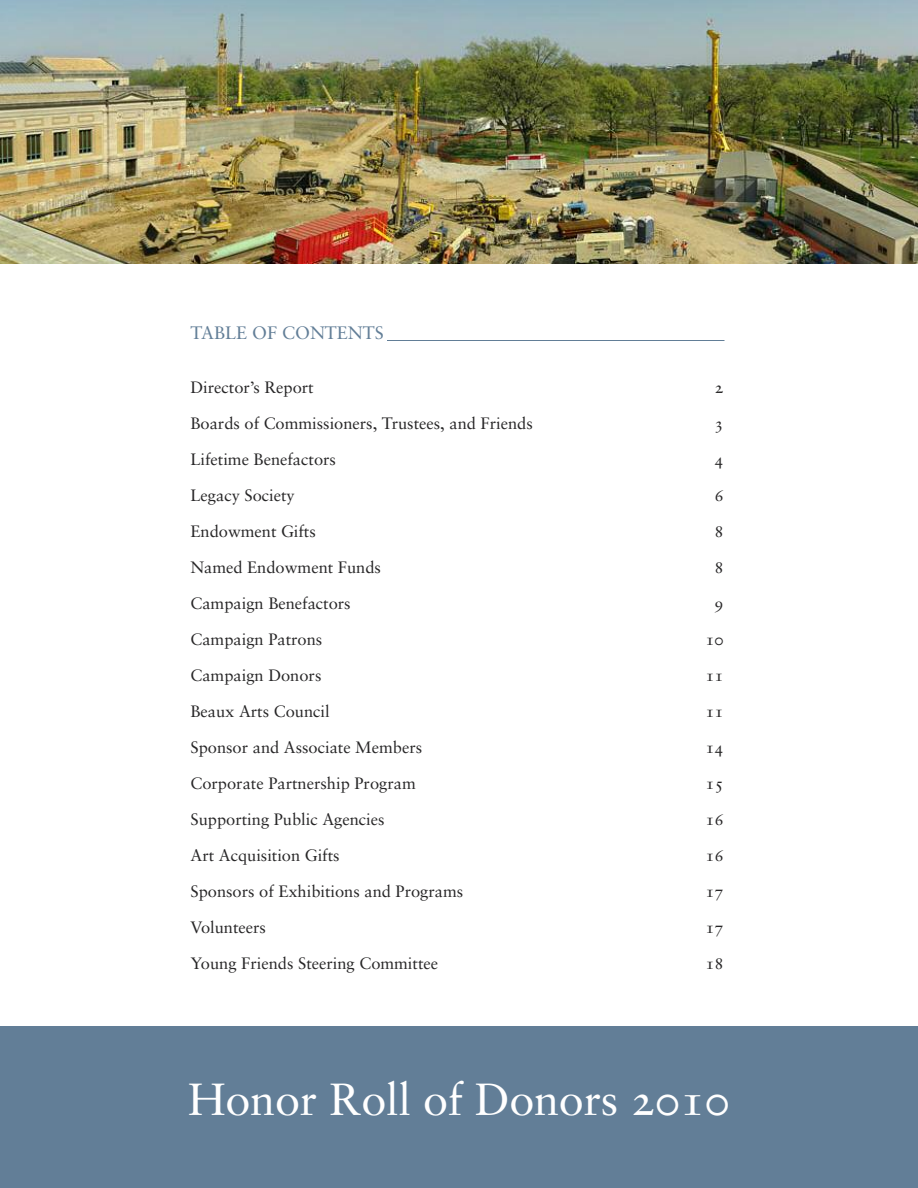
<style>
.page{position:relative;width:918px;height:1188px;background:#fff}
.page>*{position:absolute;margin:0;border:0;box-sizing:border-box;transform-origin:0 0}
.t1{font:45px "Sabon Roman Os F";letter-spacing:-.005em;color:#fff}
.t2{font:18px "Sabon Roman Os F";color:#627e97}
.t3{font:16.5px "Sabon Roman Os F";color:#272627}
</style>
<div class="page">
<div style="left:0;top:1026px;width:918px;height:162px;background:#627e97"></div>
<hr style="left:387px;top:340px;width:337px;height:1px;background:#627e97">
<img style="left:0;top:0;width:918px;height:263px">
<p class="t2" style="left:190px;top:326px;width:195px">TABLE OF CONTENTS</p>
<p class="t3" style="left:190px;top:380px;width:125px">Director’s Report</p>
<p class="t3" style="left:715px;top:380px;width:11px">2</p>
<p class="t3" style="left:190px;top:416px;width:344px">Boards of Commissioners, Trustees, and Friends</p>
<p class="t3" style="left:715px;top:416px;width:11px">3</p>
<p class="t3" style="left:190px;top:452px;width:147px">Lifetime Benefactors</p>
<p class="t3" style="left:715px;top:452px;width:11px">4</p>
<p class="t3" style="left:191px;top:488px;width:106px">Legacy Society</p>
<p class="t3" style="left:715px;top:488px;width:11px">6</p>
<p class="t3" style="left:191px;top:524px;width:127px">Endowment Gifts</p>
<p class="t3" style="left:715px;top:524px;width:11px">8</p>
<p class="t3" style="left:191px;top:560px;width:192px">Named Endowment Funds</p>
<p class="t3" style="left:715px;top:560px;width:11px">8</p>
<p class="t3" style="left:191px;top:596px;width:162px">Campaign Benefactors</p>
<p class="t3" style="left:715px;top:596px;width:11px">9</p>
<p class="t3" style="left:191px;top:632px;width:133px">Campaign Patrons</p>
<p class="t3" style="left:705px;top:632px;width:20px">10</p>
<p class="t3" style="left:191px;top:668px;width:132px">Campaign Donors</p>
<p class="t3" style="left:705px;top:668px;width:20px">11</p>
<p class="t3" style="left:191px;top:704px;width:141px">Beaux Arts Council</p>
<p class="t3" style="left:705px;top:704px;width:20px">11</p>
<p class="t3" style="left:191px;top:740px;width:233px">Sponsor and Associate Members</p>
<p class="t3" style="left:705px;top:740px;width:20px">14</p>
<p class="t3" style="left:191px;top:776px;width:227px">Corporate Partnership Program</p>
<p class="t3" style="left:705px;top:776px;width:20px">15</p>
<p class="t3" style="left:191px;top:812px;width:196px">Supporting Public Agencies</p>
<p class="t3" style="left:705px;top:812px;width:20px">16</p>
<p class="t3" style="left:191px;top:848px;width:151px">Art Acquisition Gifts</p>
<p class="t3" style="left:705px;top:848px;width:20px">16</p>
<p class="t3" style="left:191px;top:884px;width:274px">Sponsors of Exhibitions and Programs</p>
<p class="t3" style="left:705px;top:884px;width:20px">17</p>
<p class="t3" style="left:191px;top:920px;width:77px">Volunteers</p>
<p class="t3" style="left:705px;top:920px;width:20px">17</p>
<p class="t3" style="left:191px;top:956px;width:249px">Young Friends Steering Committee</p>
<p class="t3" style="left:705px;top:956px;width:20px">18</p>
<h1 class="t1" style="left:188px;top:1080px;width:543px">Honor Roll of Donors 2010</h1>
</div>
